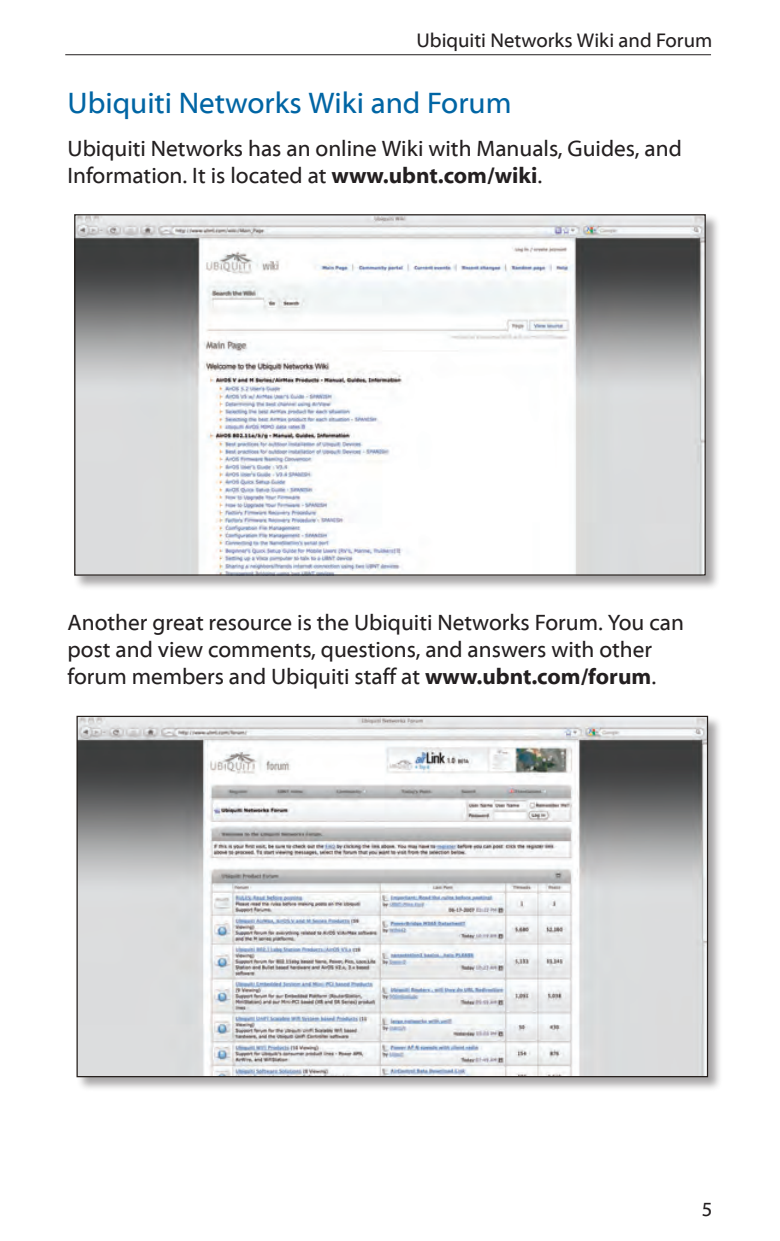
<style>
.page{position:relative;width:780px;height:1241px;background:#fff}
.page>*{position:absolute;margin:0;border:0;box-sizing:border-box;transform-origin:0 0}
.Heading_1{font:30px "Myriad Web Pro";color:#0065a4}
.Body{font:22.5px/27px "Myriad Web Pro";color:#231f20}
.t1{font:20px "Myriad Web Pro";color:#231f20}
.s1{font-weight:700}
</style>
<div class="page">
<hr style="left:65px;top:54px;width:646px;height:1px;background:#231f20">
<div style="left:73px;top:213px;width:647px;height:377px;background:#231f20;opacity:.4"></div>
<img style="left:76px;top:216px;width:627px;height:357px">
<div style="left:76px;top:715px;width:647px;height:377px;background:#231f20;opacity:.4"></div>
<img style="left:78px;top:717px;width:628px;height:358px">
<p class="t1" style="left:416px;top:29px;width:297px">Ubiquiti Networks Wiki and Forum</p>
<p class="Heading_1" style="left:68px;top:87px;width:445px">Ubiquiti Networks Wiki and Forum</p>
<p class="Body" style="left:68px;top:135px;width:615px">Ubiquiti Networks has an online Wiki with Manuals, Guides, and<br>Information. It is located at <span class="s1">www.ubnt.com/wiki</span>.</p>
<p class="Body" style="left:68px;top:609px;width:618px">Another great resource is the Ubiquiti Networks Forum. You can post and view comments, questions, and answers with other forum members and Ubiquiti staff at <span class="s1">www.ubnt.com/forum</span>.</p>
<p class="t1" style="left:701px;top:1198px;width:12px">5</p>
</div>
